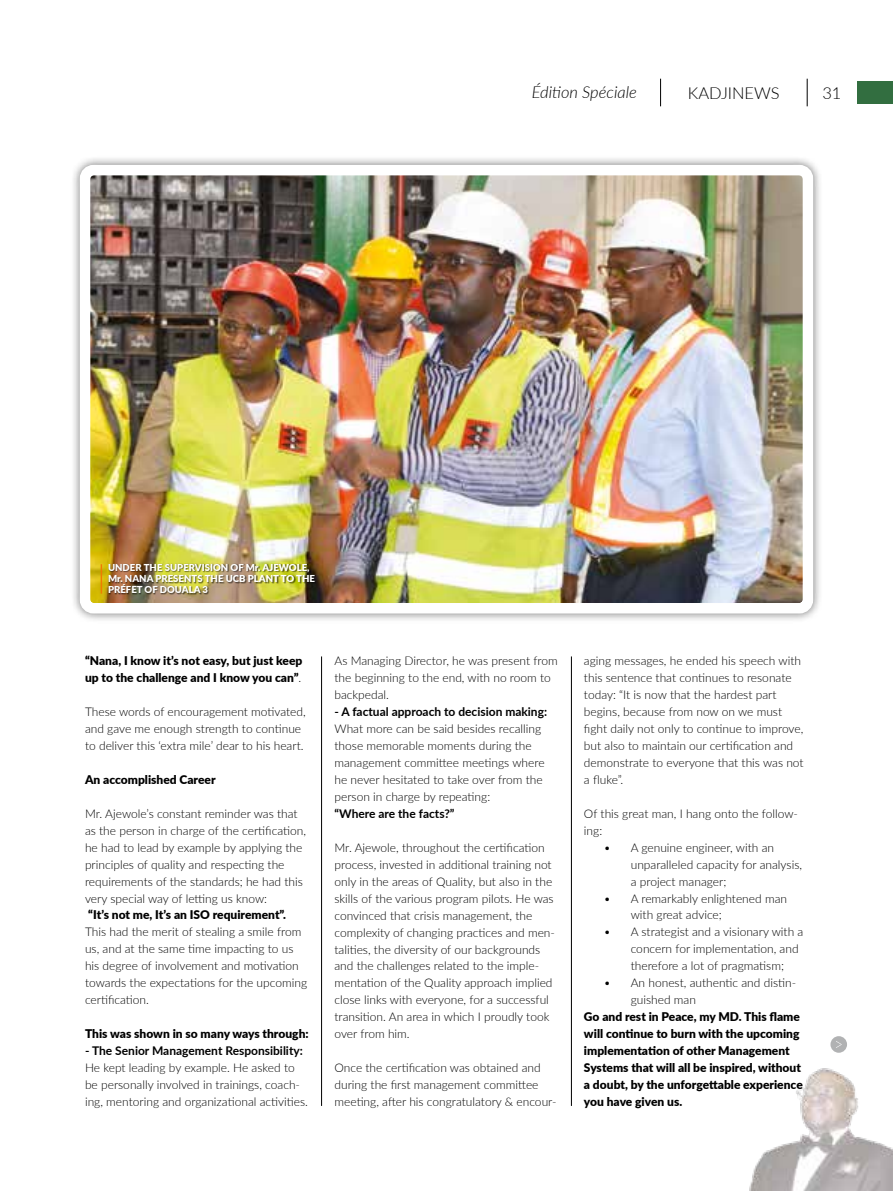
<style>
.page{position:relative;width:893px;height:1191px;background:#fff}
.page>*{position:absolute;margin:0;border:0;box-sizing:border-box;transform-origin:0 0}
.t1{font:italic 300 16.5px "Lato";color:#000}
.t2{font:300 16.5px "Lato";color:#000}
.t3{font:300 12px/17px "Lato";color:#000}
.t4{font:900 12px/17px "Lato";color:#000}
.t5{font:700 12px "Lato";color:#000}
.t6{font:900 9.6px/11.1px "Lato";color:#fff}
.s1{font-weight:300}
</style>
<div class="page">
<div style="left:70px;top:155px;width:753px;height:468px;background:#000;opacity:.55"></div>
<img style="left:91px;top:176px;width:711px;height:426px">
<div style="left:80px;top:165px;width:733px;height:448px;border:10px solid #fff;border-radius:9px"></div>
<img style="left:749px;top:1036px;width:144px;height:155px">
<svg style="left:660px;top:79px;width:1px;height:27px"></svg>
<svg style="left:807px;top:79px;width:1px;height:27px"></svg>
<div style="left:857px;top:81px;width:36px;height:22px;background:#326e40"></div>
<hr style="left:321px;top:656px;width:1px;height:450px;background:#000">
<hr style="left:571px;top:656px;width:1px;height:450px;background:#000">
<svg style="left:101px;top:564px;width:1px;height:29px"></svg>
<div style="left:109px;top:563px;width:207px;height:32px;background:#000;opacity:.56"></div>
<div style="left:830px;top:1036px;width:17px;height:16px;background:#b1b2b3;border-radius:50%"></div>
<svg style="left:836px;top:1041px;width:6px;height:7px"></svg>
<h1 class="t1" style="left:532px;top:81px;width:107px">Édition Spéciale</h1>
<h1 class="t2" style="left:688px;top:82px;width:93px">KADJINEWS</h1>
<h1 class="t2" style="left:822px;top:81px;width:21px">31</h1>
<p class="t6" style="left:108px;top:561px;width:208px">UNDER THE SUPERVISION OF Mr. AJEWOLE,<br>Mr. NANA PRESENTS THE UCB PLANT TO THE<br>PRÉFET OF DOUALA 3</p>
<p class="t4" style="left:85px;top:651px;width:219px">“Nana, I know it’s not easy, but just keep up to the challenge and I know you can”<span class="s1">.</span></p>
<p class="t3" style="left:85px;top:702px;width:222px">These words of encouragement motivated, and gave me enough strength to continue to deliver this ‘extra mile’ dear to his heart.</p>
<p class="t4" style="left:85px;top:770px;width:132px">An accomplished Career</p>
<p class="t3" style="left:85px;top:804px;width:223px">Mr. Ajewole’s constant reminder was that as the person in charge of the certification, he had to lead by example by applying the principles of quality and respecting the requirements of the standards; he had this very special way of letting us know:</p>
<p class="t4" style="left:88px;top:906px;width:199px">“It’s not me, It’s an ISO requirement”.</p>
<p class="t3" style="left:85px;top:923px;width:224px">This had the merit of stealing a smile from us, and at the same time impacting to us his degree of involvement and motivation towards the expectations for the upcoming certification.</p>
<p class="t4" style="left:85px;top:1024px;width:225px">This was shown in so many ways through:</p>
<p class="t5" style="left:85px;top:1042px;width:219px">- The Senior Management Responsibility:</p>
<p class="t3" style="left:85px;top:1058px;width:224px">He kept leading by example. He asked to be personally involved in trainings, coach&shy;ing, mentoring and organizational activities.</p>
<p class="t3" style="left:334px;top:652px;width:225px">As Managing Director, he was present from the beginning to the end, with no room to backpedal.</p>
<p class="t5" style="left:334px;top:703px;width:214px">- A factual approach to decision making:</p>
<p class="t3" style="left:334px;top:720px;width:212px">What more can be said besides recalling those memorable moments during the management committee meetings where he never hesitated to take over from the person in charge by repeating:</p>
<p class="t5" style="left:334px;top:804px;width:122px">“Where are the facts?”</p>
<p class="t3" style="left:334px;top:838px;width:222px">Mr. Ajewole, throughout the certification process, invested in additional training not only in the areas of Quality, but also in the skills of the various program pilots. He was convinced that crisis management, the complexity of changing practices and men&shy;talities, the diversity of our backgrounds and the challenges related to the imple&shy;mentation of the Quality approach implied close links with everyone, for a successful transition. An area in which I proudly took over from him.</p>
<p class="t3" style="left:334px;top:1059px;width:224px">Once the certification was obtained and during the first management committee meeting, after his congratulatory &amp; encour-</p>
<p class="t3" style="left:584px;top:652px;width:221px">aging messages, he ended his speech with this sentence that continues to resonate today: “It is now that the hardest part begins, because from now on we must fight daily not only to continue to improve, but also to maintain our certification and demonstrate to everyone that this was not a fluke”.</p>
<p class="t3" style="left:584px;top:804px;width:216px">Of this great man, I hang onto the follow&shy;ing:</p>
<p class="t3" style="left:631px;top:838px;width:173px;text-indent:-27px">• A genuine engineer, with an unparalleled capacity for analysis, a project manager;</p>
<p class="t3" style="left:631px;top:889px;width:158px;text-indent:-27px">• A remarkably enlightened man with great advice;</p>
<p class="t3" style="left:631px;top:923px;width:174px;text-indent:-27px">• A strategist and a visionary with a concern for implementation, and therefore a lot of pragmatism;</p>
<p class="t3" style="left:631px;top:974px;width:167px;text-indent:-27px">• An honest, authentic and distin&shy;guished man</p>
<p class="t4" style="left:584px;top:1007px;width:220px">Go and rest in Peace, my MD. This flame will continue to burn with the upcoming implementation of other Management Systems that will all be inspired, without a doubt, by the unforgettable experience you have given us.</p>
</div>
